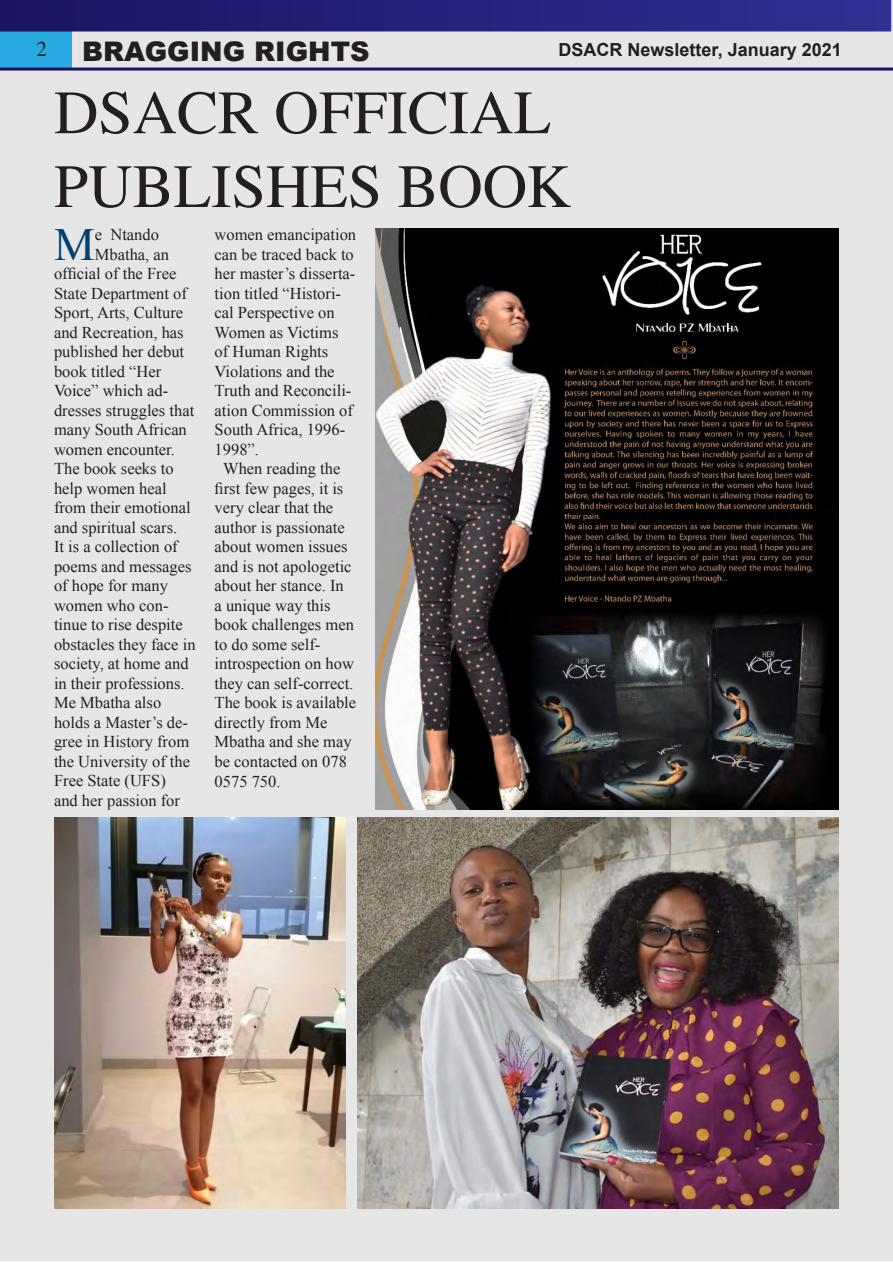
<style>
.page{position:relative;width:893px;height:1263px;background:#fff}
.page>*{position:absolute;margin:0;border:0;box-sizing:border-box;transform-origin:0 0}
.t1{font:61.5px/73.8px "Times";color:#231f20}
.t2{font:45.9px "Times New Roman";color:#004072}
.t3{font:900 27px "Arial";color:#231f20}
.t4{font:21px "Times";color:#231f20}
.t5{font:700 18px "Arial";color:#231f20}
.t6{font:16.5px/19.5px "Times New Roman";color:#231f20}
</style>
<div class="page">
<div style="left:0;top:0;width:893px;height:1262px;background:#e6e6e6"></div>
<img style="left:375px;top:229px;width:464px;height:580px">
<img style="left:54px;top:817px;width:292px;height:392px">
<img style="left:357px;top:817px;width:482px;height:391px">
<p class="t4" style="left:37px;top:30px;width:12px">2</p>
<p class="t3" style="left:82px;top:32px;width:289px">BRAGGING RIGHTS</p>
<p class="t5" style="left:559px;top:38px;width:285px">DSACR Newsletter, January 2021</p>
<p class="t1" style="left:54px;top:70px;width:519px">DSACR OFFICIAL<br>PUBLISHES BOOK</p>
<p class="t2" style="left:54px;top:213px;width:42px">M</p>
<p class="t6" style="left:95px;top:225px;width:66px">e Ntando</p>
<p class="t6" style="left:215px;top:225px;width:143px">women emancipation can be traced back to her master’s disserta&shy;tion titled “Histori&shy;cal Perspective on<br>Women as Victims of Human Rights<br>Violations and the<br>Truth and Reconcili&shy;ation Commission of<br>South Africa, 1996-<br>1998”.</p>
<p class="t6" style="left:215px;top:459px;width:143px;text-indent:8px">When reading the first few pages, it is very clear that the author is passionate about women issues and is not apologetic about her stance. In<br>a unique way this book challenges men to do some self&shy;introspection on how they can self-correct.<br>The book is available directly from Me<br>Mbatha and she may be contacted on 078<br>0575 750.</p>
<p class="t6" style="left:95px;top:244px;width:76px">Mbatha, an</p>
<p class="t6" style="left:54px;top:264px;width:124px">official of the Free</p>
<p class="t6" style="left:54px;top:283px;width:134px">State Department of</p>
<p class="t6" style="left:54px;top:303px;width:131px">Sport, Arts, Culture</p>
<p class="t6" style="left:54px;top:322px;width:131px">and Recreation, has</p>
<p class="t6" style="left:54px;top:342px;width:132px">published her debut</p>
<p class="t6" style="left:54px;top:361px;width:109px">book titled “Her</p>
<p class="t6" style="left:54px;top:381px;width:116px">Voice” which ad-</p>
<p class="t6" style="left:54px;top:400px;width:142px">dresses struggles that</p>
<p class="t6" style="left:54px;top:420px;width:134px">many South African</p>
<p class="t6" style="left:54px;top:439px;width:122px">women encounter.</p>
<p class="t6" style="left:54px;top:459px;width:121px">The book seeks to</p>
<p class="t6" style="left:54px;top:478px;width:114px">help women heal</p>
<p class="t6" style="left:54px;top:498px;width:138px">from their emotional</p>
<p class="t6" style="left:54px;top:517px;width:125px">and spiritual scars.</p>
<p class="t6" style="left:54px;top:537px;width:125px">It is a collection of</p>
<p class="t6" style="left:54px;top:556px;width:139px">poems and messages</p>
<p class="t6" style="left:54px;top:576px;width:116px">of hope for many</p>
<p class="t6" style="left:54px;top:595px;width:116px">women who con-</p>
<p class="t6" style="left:54px;top:615px;width:130px">tinue to rise despite</p>
<p class="t6" style="left:54px;top:634px;width:143px">obstacles they face in</p>
<p class="t6" style="left:54px;top:654px;width:136px">society, at home and</p>
<p class="t6" style="left:54px;top:673px;width:132px">in their professions.</p>
<p class="t6" style="left:54px;top:693px;width:109px">Me Mbatha also</p>
<p class="t6" style="left:54px;top:712px;width:135px">holds a Master’s de-</p>
<p class="t6" style="left:54px;top:732px;width:137px">gree in History from</p>
<p class="t6" style="left:54px;top:751px;width:138px">the University of the</p>
<p class="t6" style="left:54px;top:771px;width:113px">Free State (UFS)</p>
<p class="t6" style="left:54px;top:790px;width:128px">and her passion for</p>
</div>
